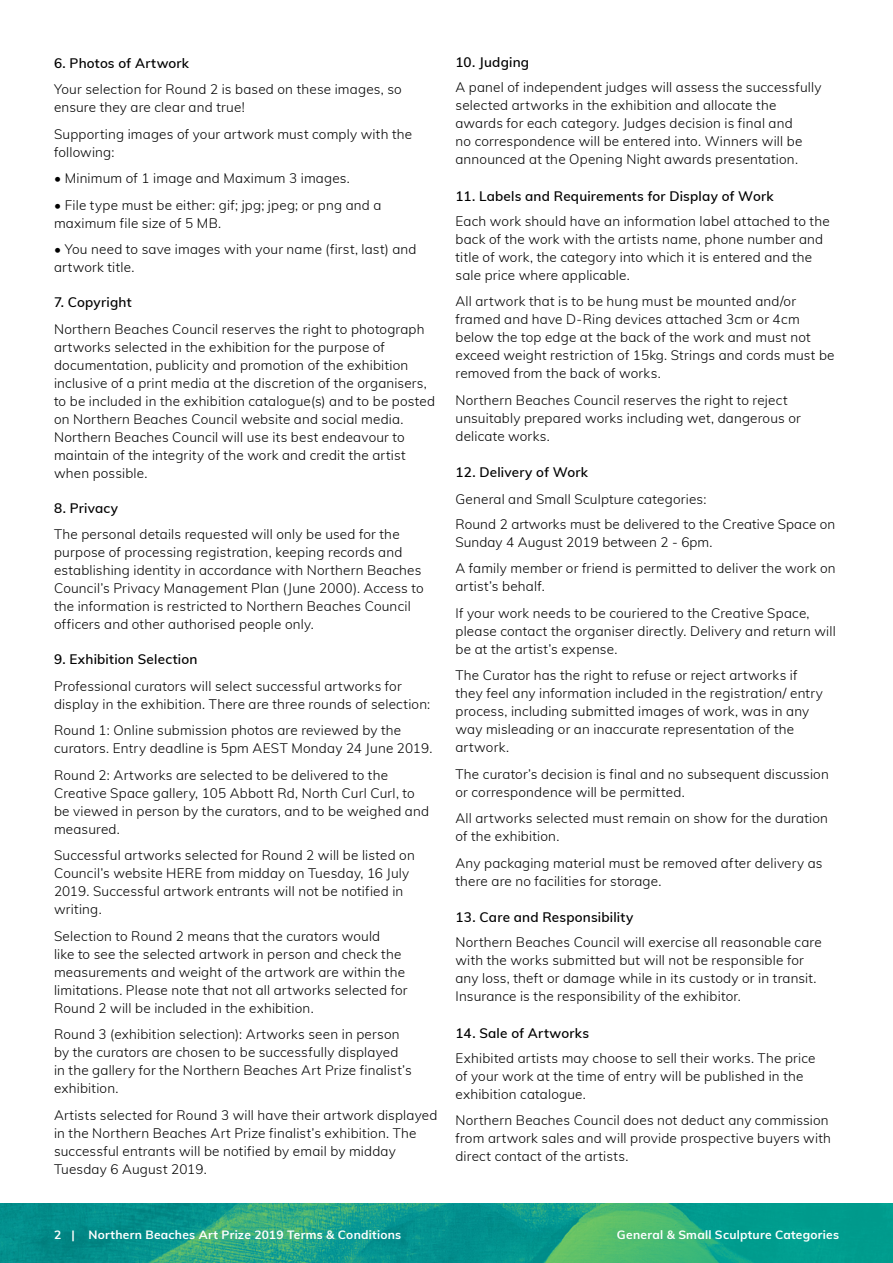
<style>
.page{position:relative;width:893px;height:1263px;background:#fff}
.page>*{position:absolute;margin:0;border:0;box-sizing:border-box;transform-origin:0 0}
.t1{font:300 13.5px/18px "Muli";letter-spacing:.015em;color:#000}
.t2{font:600 13.5px "Muli";letter-spacing:.015em;color:#000}
.t3{font:700 12px "Muli";letter-spacing:.02em;color:#fff}
</style>
<div class="page">
<svg style="left:0;top:1203px;width:893px;height:60px;background:#169e87"></svg>
<p class="t2" style="left:54px;top:53px;width:137px">6. Photos of Artwork</p>
<p class="t1" style="left:54px;top:80px;width:349px">Your selection for Round 2 is based on these images, so ensure they are clear and true!</p>
<p class="t1" style="left:54px;top:124px;width:360px">Supporting images of your artwork must comply with the following:</p>
<p class="t1" style="left:54px;top:169px;width:297px">• Minimum of 1 image and Maximum 3 images.</p>
<p class="t1" style="left:54px;top:195px;width:329px">• File type must be either: gif; jpg; jpeg; or png and a maximum file size of 5 MB.</p>
<p class="t1" style="left:54px;top:240px;width:364px">• You need to save images with your name (first, last) and artwork title.</p>
<p class="t2" style="left:54px;top:292px;width:79px">7. Copyright</p>
<p class="t1" style="left:54px;top:319px;width:383px">Northern Beaches Council reserves the right to photograph artworks selected in the exhibition for the purpose of documentation, publicity and promotion of the exhibition inclusive of a print media at the discretion of the organisers, to be included in the exhibition catalogue(s) and to be posted on Northern Beaches Council website and social media.<br>Northern Beaches Council will use its best endeavour to maintain of the integrity of the work and credit the artist when possible.</p>
<p class="t2" style="left:54px;top:498px;width:66px">8. Privacy</p>
<p class="t1" style="left:54px;top:525px;width:371px">The personal details requested will only be used for the purpose of processing registration, keeping records and establishing identity in accordance with Northern Beaches Council’s Privacy Management Plan (June 2000). Access to the information is restricted to Northern Beaches Council officers and other authorised people only.</p>
<p class="t2" style="left:54px;top:649px;width:145px">9. Exhibition Selection</p>
<p class="t1" style="left:54px;top:676px;width:378px">Professional curators will select successful artworks for display in the exhibition. There are three rounds of selection:</p>
<p class="t1" style="left:54px;top:721px;width:380px">Round 1: Online submission photos are reviewed by the curators. Entry deadline is 5pm AEST Monday 24 June 2019.</p>
<p class="t1" style="left:54px;top:765px;width:376px">Round 2: Artworks are selected to be delivered to the Creative Space gallery, 105 Abbott Rd, North Curl Curl, to be viewed in person by the curators, and to be weighed and measured.</p>
<p class="t1" style="left:54px;top:846px;width:362px">Successful artworks selected for Round 2 will be listed on Council’s website HERE from midday on Tuesday, 16 July 2019. Successful artwork entrants will not be notified in writing.</p>
<p class="t1" style="left:54px;top:926px;width:355px">Selection to Round 2 means that the curators would<br>like to see the selected artwork in person and check the measurements and weight of the artwork are within the limitations. Please note that not all artworks selected for Round 2 will be included in the exhibition.</p>
<p class="t1" style="left:54px;top:1024px;width:359px">Round 3 (exhibition selection): Artworks seen in person by the curators are chosen to be successfully displayed in the gallery for the Northern Beaches Art Prize finalist’s exhibition.</p>
<p class="t1" style="left:54px;top:1105px;width:385px">Artists selected for Round 3 will have their artwork displayed in the Northern Beaches Art Prize finalist’s exhibition. The successful entrants will be notified by email by midday Tuesday 6 August 2019.</p>
<p class="t2" style="left:455px;top:53px;width:75px">10. Judging</p>
<p class="t1" style="left:455px;top:78px;width:367px">A panel of independent judges will assess the successfully selected artworks in the exhibition and allocate the awards for each category. Judges decision is final and<br>no correspondence will be entered into. Winners will be announced at the Opening Night awards presentation.</p>
<p class="t2" style="left:455px;top:186px;width:320px">11. Labels and Requirements for Display of Work</p>
<p class="t1" style="left:455px;top:211px;width:376px">Each work should have an information label attached to the back of the work with the artists name, phone number and title of work, the category into which it is entered and the sale price where applicable.</p>
<p class="t1" style="left:455px;top:292px;width:381px">All artwork that is to be hung must be mounted and/or framed and have D-Ring devices attached 3cm or 4cm below the top edge at the back of the work and must not exceed weight restriction of 15kg. Strings and cords must be removed from the back of works.</p>
<p class="t1" style="left:455px;top:390px;width:347px">Northern Beaches Council reserves the right to reject unsuitably prepared works including wet, dangerous or delicate works.</p>
<p class="t2" style="left:455px;top:463px;width:134px">12. Delivery of Work</p>
<p class="t1" style="left:455px;top:486px;width:381px;line-height:24.8px">General and Small Sculpture categories:<br>Round 2 artworks must be delivered to the Creative Space on</p>
<p class="t1" style="left:455px;top:528px;width:382px;line-height:26.5px">Sunday 4 August 2019 between 2 - 6pm.<br>A family member or friend is permitted to deliver the work on</p>
<p class="t1" style="left:455px;top:572px;width:356px;line-height:26.5px">artist’s behalf.<br>If your work needs to be couriered to the Creative Space,</p>
<p class="t1" style="left:455px;top:621px;width:382px">please contact the organiser directly. Delivery and return will be at the artist’s expense.</p>
<p class="t1" style="left:455px;top:666px;width:369px">The Curator has the right to refuse or reject artworks if they feel any information included in the registration/ entry process, including submitted images of work, was in any way misleading or an inaccurate representation of the artwork.</p>
<p class="t1" style="left:455px;top:764px;width:375px">The curator’s decision is final and no subsequent discussion or correspondence will be permitted.</p>
<p class="t1" style="left:455px;top:808px;width:374px">All artworks selected must remain on show for the duration of the exhibition.</p>
<p class="t1" style="left:455px;top:853px;width:369px">Any packaging material must be removed after delivery as there are no facilities for storage.</p>
<p class="t2" style="left:455px;top:908px;width:179px">13. Care and Responsibility</p>
<p class="t1" style="left:455px;top:932px;width:368px">Northern Beaches Council will exercise all reasonable care with the works submitted but will not be responsible for any loss, theft or damage while in its custody or in transit.<br>Insurance is the responsibility of the exhibitor.</p>
<p class="t2" style="left:455px;top:1023px;width:135px">14. Sale of Artworks</p>
<p class="t1" style="left:455px;top:1048px;width:361px">Exhibited artists may choose to sell their works. The price of your work at the time of entry will be published in the exhibition catalogue.</p>
<p class="t1" style="left:455px;top:1110px;width:377px">Northern Beaches Council does not deduct any commission from artwork sales and will provide prospective buyers with direct contact of the artists.</p>
<p class="t3" style="left:54px;top:1226px;width:349px">2 | Northern Beaches Art Prize 2019 Terms &amp; Conditions</p>
<p class="t3" style="left:617px;top:1226px;width:224px">General &amp; Small Sculpture Categories</p>
</div>
